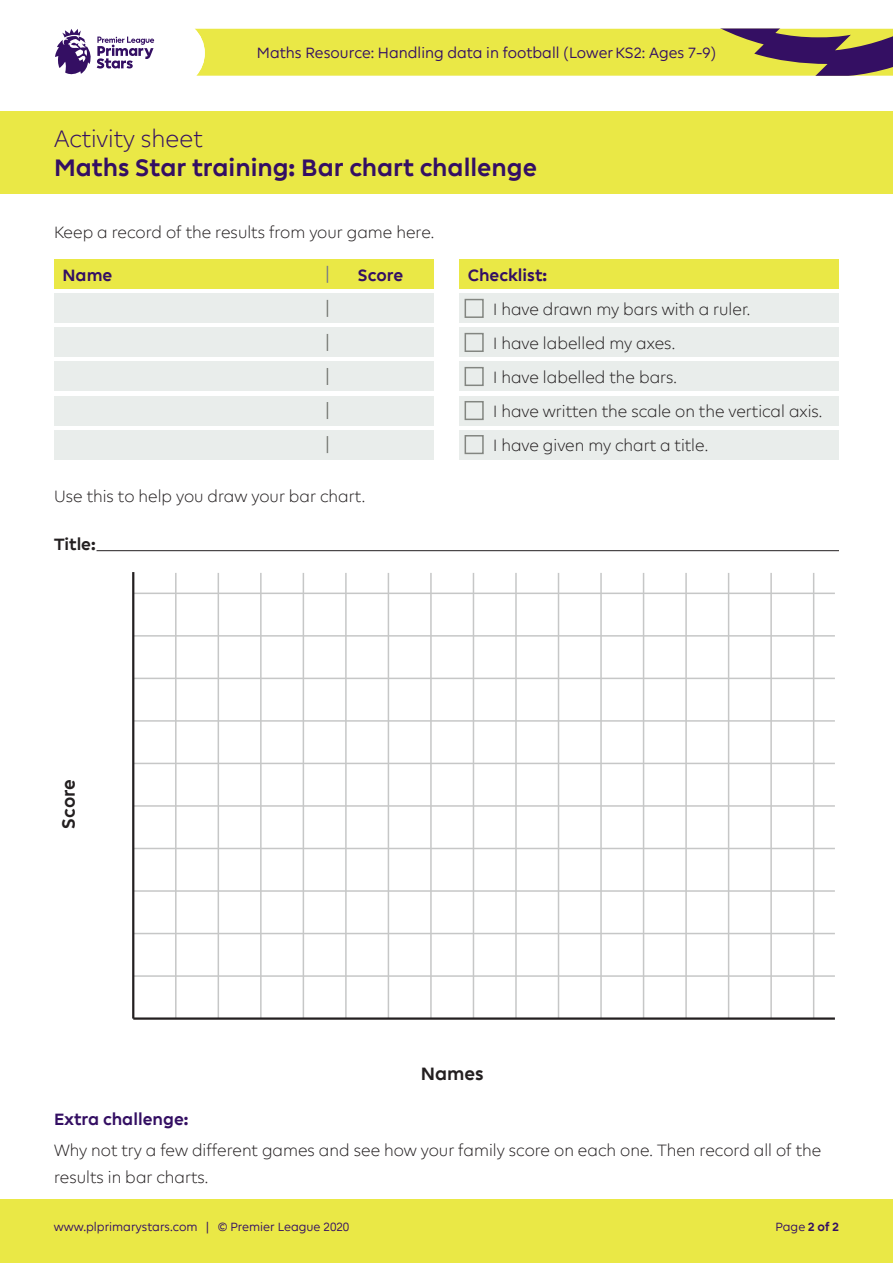
<style>
.page{position:relative;width:893px;height:1263px;background:#fff}
.page>*{position:absolute;margin:0;border:0;box-sizing:border-box;transform-origin:0 0}
.t1{font:700 24px "Premier League";color:#340f63}
.t2{font:300 24px "Premier League";color:#340f63}
.t3{font:700 18px "Premier League";color:#231f20}
.Body{font:300 16.5px/27px "Premier League";color:#231f20}
.Purple_Header{font:700 16.5px "Premier League";color:#340f63}
.Body-2{font:700 16.5px "Premier League";color:#231f20}
.t4{font:15px "Premier League";color:#340f63}
.t5{font:12px "Premier League";color:#340f63}
.s1{font-style:inherit}
.s2{font-weight:700}
</style>
<div class="page">
<div style="left:0;top:111px;width:893px;height:83px;background:#eae846"></div>
<svg style="left:195px;top:28px;width:698px;height:48px;background:#d3cd4f"></svg>
<div style="left:0;top:1199px;width:893px;height:64px;background:#eae846"></div>
<svg style="left:55px;top:29px;width:99px;height:46px"></svg>
<div style="left:54px;top:259px;width:380px;height:30px;background:#eae846"></div>
<div style="left:54px;top:293px;width:380px;height:30px;background:#e9edeb"></div>
<div style="left:54px;top:327px;width:380px;height:30px;background:#e9edeb"></div>
<div style="left:54px;top:362px;width:380px;height:29px;background:#e9edeb"></div>
<div style="left:54px;top:396px;width:380px;height:29px;background:#e9edeb"></div>
<div style="left:54px;top:430px;width:380px;height:29px;background:#e9edeb"></div>
<div style="left:459px;top:259px;width:380px;height:30px;background:#eae846"></div>
<div style="left:459px;top:293px;width:380px;height:30px;background:#e9edeb"></div>
<div style="left:459px;top:327px;width:380px;height:30px;background:#e9edeb"></div>
<div style="left:459px;top:362px;width:380px;height:29px;background:#e9edeb"></div>
<div style="left:459px;top:396px;width:380px;height:29px;background:#e9edeb"></div>
<div style="left:459px;top:430px;width:380px;height:29px;background:#e9edeb"></div>
<hr style="left:97px;top:550px;width:742px;height:1px;background:#231f20">
<hr style="left:133px;top:975px;width:702px;height:2px;background:#c6c7c7">
<hr style="left:133px;top:933px;width:702px;height:1px;background:#c6c7c7">
<hr style="left:133px;top:890px;width:702px;height:2px;background:#c6c7c7">
<hr style="left:133px;top:848px;width:702px;height:1px;background:#c6c7c7">
<hr style="left:133px;top:805px;width:702px;height:2px;background:#c6c7c7">
<hr style="left:133px;top:763px;width:702px;height:1px;background:#c6c7c7">
<hr style="left:133px;top:678px;width:702px;height:1px;background:#c6c7c7">
<hr style="left:133px;top:593px;width:702px;height:1px;background:#c6c7c7">
<hr style="left:133px;top:720px;width:702px;height:2px;background:#c6c7c7">
<hr style="left:133px;top:635px;width:702px;height:2px;background:#c6c7c7">
<hr style="left:558px;top:573px;width:1px;height:445px;background:#c6c7c7">
<hr style="left:643px;top:573px;width:1px;height:445px;background:#c6c7c7">
<hr style="left:728px;top:573px;width:1px;height:445px;background:#c6c7c7">
<hr style="left:175px;top:573px;width:2px;height:445px;background:#c6c7c7">
<hr style="left:218px;top:573px;width:1px;height:445px;background:#c6c7c7">
<hr style="left:260px;top:573px;width:2px;height:445px;background:#c6c7c7">
<hr style="left:303px;top:573px;width:1px;height:445px;background:#c6c7c7">
<hr style="left:345px;top:573px;width:2px;height:445px;background:#c6c7c7">
<hr style="left:388px;top:573px;width:1px;height:445px;background:#c6c7c7">
<hr style="left:430px;top:573px;width:2px;height:445px;background:#c6c7c7">
<hr style="left:473px;top:573px;width:1px;height:445px;background:#c6c7c7">
<hr style="left:515px;top:573px;width:2px;height:445px;background:#c6c7c7">
<hr style="left:600px;top:573px;width:2px;height:445px;background:#c6c7c7">
<hr style="left:685px;top:573px;width:2px;height:445px;background:#c6c7c7">
<hr style="left:770px;top:573px;width:2px;height:445px;background:#c6c7c7">
<hr style="left:813px;top:573px;width:1px;height:445px;background:#c6c7c7">
<hr style="left:133px;top:1017px;width:702px;height:3px;background:#231f20">
<hr style="left:132px;top:572px;width:2px;height:446px;background:#231f20">
<div style="left:465px;top:299px;width:19px;height:19px;border:2px solid #838681"></div>
<div style="left:465px;top:333px;width:19px;height:19px;border:2px solid #838681"></div>
<div style="left:465px;top:367px;width:19px;height:19px;border:2px solid #838681"></div>
<div style="left:465px;top:401px;width:19px;height:19px;border:2px solid #838681"></div>
<div style="left:465px;top:435px;width:19px;height:19px;border:2px solid #838681"></div>
<svg style="left:327px;top:266px;width:1px;height:17px"></svg>
<svg style="left:327px;top:300px;width:1px;height:17px"></svg>
<svg style="left:327px;top:334px;width:1px;height:17px"></svg>
<svg style="left:327px;top:368px;width:1px;height:17px"></svg>
<svg style="left:327px;top:402px;width:1px;height:17px"></svg>
<svg style="left:327px;top:436px;width:1px;height:17px"></svg>
<p class="t4" style="left:257px;top:44px;width:461px">Maths Resource: Handling data in football (<span class="s1">Lower</span> KS2: Ages 7-<span class="s1">9</span>)</p>
<h1 class="t2" style="left:54px;top:125px;width:150px">Activity sheet</h1>
<h1 class="t1" style="left:54px;top:154px;width:485px">Maths Star training: Bar chart challenge</h1>
<p class="Body" style="left:54px;top:219px;width:382px">Keep a record of the results from your game here.</p>
<p class="Purple_Header" style="left:62px;top:266px;width:51px">Name</p>
<p class="Purple_Header" style="left:358px;top:266px;width:47px">Score</p>
<p class="Purple_Header" style="left:468px;top:266px;width:81px">Checklist:</p>
<p class="Body" style="left:493px;top:296px;width:258px">I have drawn my bars with a ruler.</p>
<p class="Body" style="left:493px;top:330px;width:183px">I have labelled my axes.</p>
<p class="Body" style="left:493px;top:364px;width:185px">I have labelled the bars.</p>
<p class="Body" style="left:493px;top:398px;width:331px">I have written the scale on the vertical axis.</p>
<p class="Body" style="left:493px;top:432px;width:216px">I have given my chart a title.</p>
<p class="Body" style="left:54px;top:483px;width:313px">Use this to help you draw your bar chart.</p>
<p class="Body-2" style="left:54px;top:535px;width:43px">Title:</p>
<p class="t3" style="left:59px;top:828px;width:51px;rotate:-90deg">Score</p>
<p class="t3" style="left:421px;top:1064px;width:65px">Names</p>
<p class="Purple_Header" style="left:54px;top:1110px;width:136px">Extra challenge:</p>
<p class="Body" style="left:54px;top:1137px;width:769px">Why not try a few different games and see how your family score on each one. Then record all of the results in bar charts.</p>
<p class="t5" style="left:54px;top:1220px;width:297px">www.plprimarystars.com | © Premier League 2020</p>
<p class="t5" style="left:775px;top:1220px;width:65px">Page <span class="s2">2 of 2</span></p>
</div>
